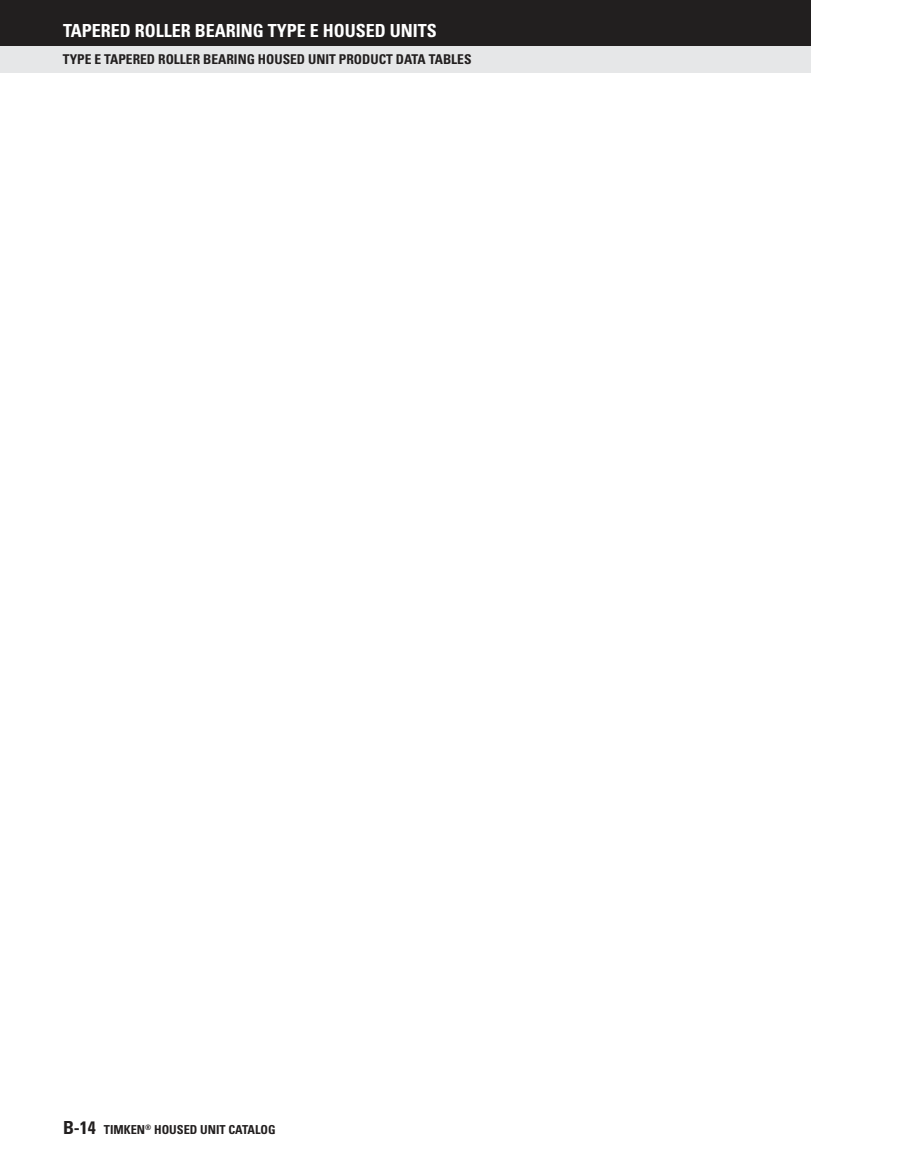
<style>
.page{position:relative;width:918px;height:1175px;background:#fff}
.page>*{position:absolute;margin:0;border:0;box-sizing:border-box;transform-origin:0 0}
.t1{font:700 condensed 18px "Univers LT Std";color:#fff}
.t2{font:700 condensed 13.5px "Univers LT Std";color:#221f1f}
.t3{font:700 condensed 12.3px "Univers LT Std";color:#221f1f}
.s1{font-size:18px}
</style>
<div class="page">
<div style="left:0;top:45px;width:810px;height:27px;background:#e6e7e8"></div>
<div style="left:0;top:0;width:810px;height:45px;background:#221f1f"></div>
<h1 class="t1" style="left:63px;top:23px;width:375px">TAPERED ROLLER BEARING TYPE E HOUSED UNITS</h1>
<p class="t2" style="left:63px;top:54px;width:410px">TYPE E TAPERED ROLLER BEARING HOUSED UNIT PRODUCT DATA TABLES</p>
<p class="t3" style="left:63px;top:1124px;width:214px"><span class="s1">B-14</span> TIMKEN<sup>®</sup> HOUSED UNIT CATALOG</p>
</div>
